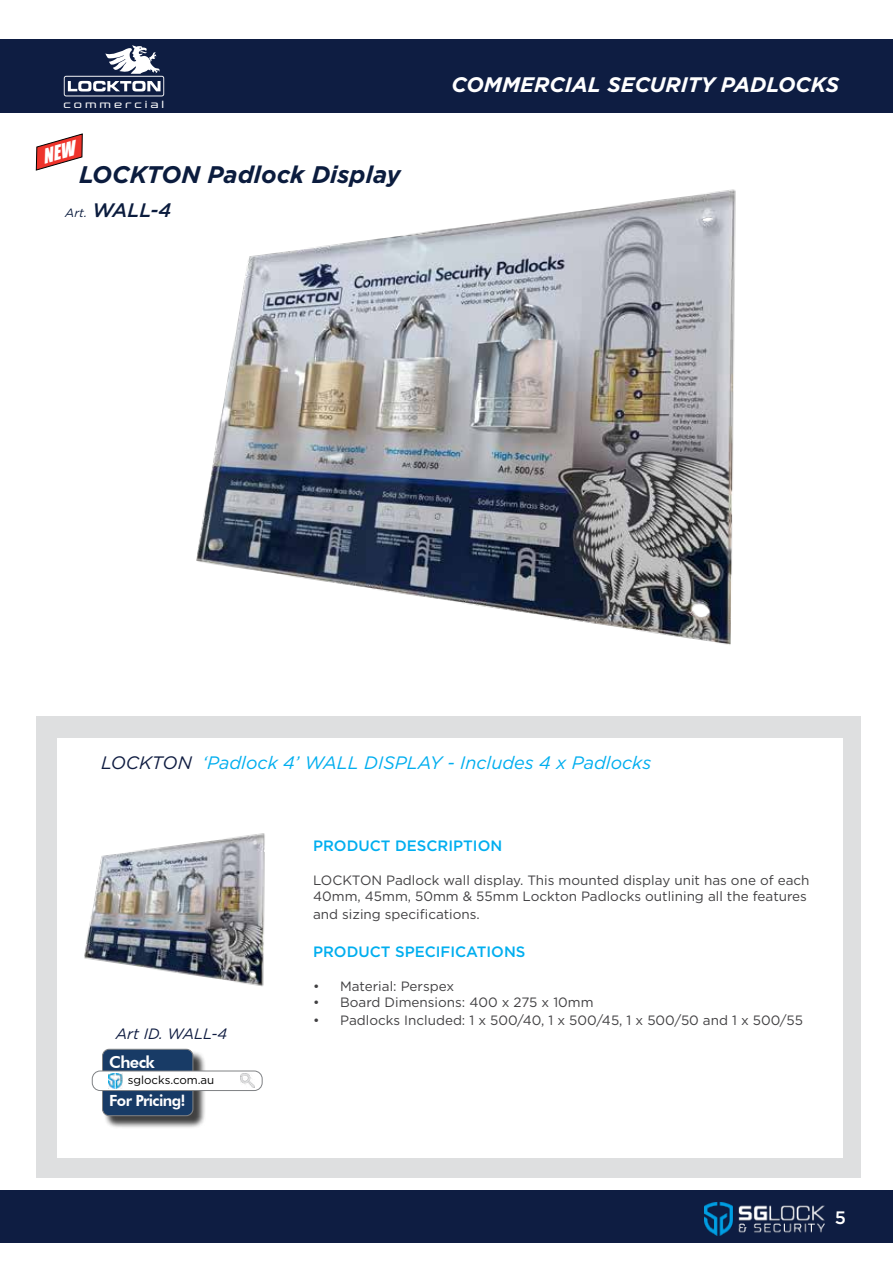
<style>
.page{position:relative;width:893px;height:1263px;background:#fff}
.page>*{position:absolute;margin:0;border:0;box-sizing:border-box;transform-origin:0 0}
.t1{font:italic 700 24px "Gotham";color:#0b1c3e}
.t2{font:italic 700 21px "Gotham";color:#fff}
.t3{font:italic 500 19.5px "Gotham";color:#0b1c3e}
.t4{font:italic 18px "Gotham";color:#00aeef}
.t5{font:500 18px "Gotham";color:#fff}
.t6{font:800 16.5px "Futura BT";letter-spacing:-.04em;color:#fff}
.t7{font:800 15.45px "Futura BT";letter-spacing:-.04em;color:#fff}
.t8{font:500 15px "Gotham";color:#00aeef}
.t9{font:italic 15px "Gotham";color:#0f1c41}
.t10{font:13.5px/16.2px "Gotham";color:#414042}
.t11{font:11.55px "Gotham";color:#000}
.t12{font:9.45px "Lustra";letter-spacing:.25em;color:#fff;scale:1.23 1}
.s1{font-weight:400;font-size:12px}
.s2{color:#0f1c41}
</style>
<div class="page">
<div style="left:0;top:39px;width:893px;height:74px;background:#0e1d42"></div>
<div style="left:0;top:1190px;width:893px;height:53px;background:#0e1d42"></div>
<img style="left:196px;top:189px;width:540px;height:456px">
<div style="left:36px;top:716px;width:824px;height:462px;background:#dedfe0"></div>
<div style="left:57px;top:738px;width:785px;height:419px;background:#fff"></div>
<img style="left:84px;top:833px;width:181px;height:154px">
<svg style="left:64px;top:45px;width:100px;height:51px"></svg>
<div style="left:103px;top:1050px;width:103px;height:79px;background:#000;opacity:.75"></div>
<div style="left:103px;top:1049px;width:90px;height:67px;background:#183b66;border-radius:7px"></div>
<div style="left:102px;top:1049px;width:91px;height:67px;border:1px solid #808285;border-radius:7px"></div>
<div style="left:92px;top:1071px;width:170px;height:19px;background:#fff;border-radius:8px"></div>
<div style="left:92px;top:1070px;width:171px;height:21px;border:1px solid #808285;border-radius:8px"></div>
<svg style="left:241px;top:1074px;width:13px;height:13px"></svg>
<img style="left:109px;top:1074px;width:14px;height:14px">
<img style="left:704px;top:1203px;width:120px;height:32px">
<svg style="left:36px;top:133px;width:47px;height:38px"></svg>
<p class="t12" style="left:64px;top:98px;width:83px">commercial</p>
<h1 class="t1" style="left:79px;top:159px;width:323px">LOCKTON Padlock Display</h1>
<h3 class="t3" style="left:65px;top:197px;width:107px"><span class="s1">Art.</span> WALL-4</h3>
<h2 class="t2" style="left:452px;top:70px;width:389px">COMMERCIAL SECURITY PADLOCKS</h2>
<h3 class="t4" style="left:101px;top:751px;width:552px"><span class="s2">LOCKTON</span> ‘Padlock 4’ WALL DISPLAY - Includes 4 x Padlocks</h3>
<p class="t9" style="left:116px;top:1023px;width:113px">Art ID. WALL-4</p>
<p class="t6" style="left:109px;top:1052px;width:47px">Check</p>
<p class="t7" style="left:109px;top:1091px;width:78px">For Pricing!</p>
<p class="t11" style="left:128px;top:1073px;width:88px">sglocks.com.au</p>
<p class="t8" style="left:313px;top:835px;width:191px">PRODUCT DESCRIPTION</p>
<p class="t10" style="left:313px;top:872px;width:498px">LOCKTON Padlock wall display. This mounted display unit has one of each<br>40mm, 45mm, 50mm &amp; 55mm Lockton Padlocks outlining all the features</p>
<p class="t10" style="left:313px;top:906px;width:168px">and sizing specifications.</p>
<p class="t8" style="left:313px;top:942px;width:214px">PRODUCT SPECIFICATIONS</p>
<p class="t10" style="left:313px;top:978px;width:143px">• Material: Perspex</p>
<p class="t10" style="left:313px;top:994px;width:282px">• Board Dimensions: 400 x 275 x 10mm</p>
<p class="t10" style="left:313px;top:1012px;width:491px">• Padlocks Included: 1 x 500/40, 1 x 500/45, 1 x 500/50 and 1 x 500/55</p>
<h3 class="t5" style="left:835px;top:1206px;width:13px">5</h3>
</div>
